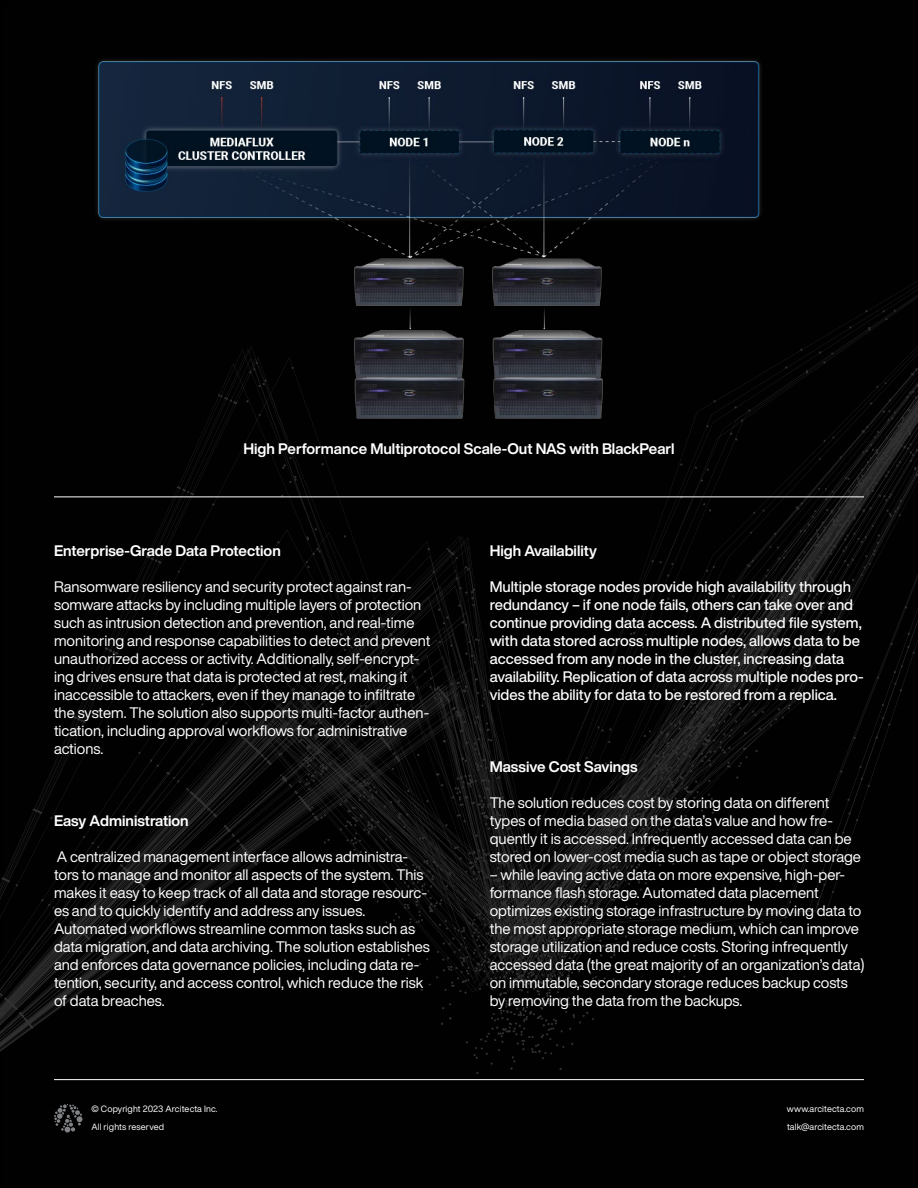
<style>
.page{position:relative;width:918px;height:1188px;background:#fff}
.page>*{position:absolute;margin:0;border:0;box-sizing:border-box;transform-origin:0 0}
.t1{font:15px/18px "Helvetica Now Display";color:#fff}
.t2{font:500 15px/18px "Helvetica Now Display";color:#fff}
.t3{font:700 15px "Helvetica Now Display";color:#fff}
.t4{font:9px "Helvetica Now Display";letter-spacing:.02em;color:#fff}
</style>
<div class="page">
<div style="left:1px;top:1px;width:916px;height:1186px;background:#010101"></div>
<img style="left:97px;top:60px;width:664px;height:129px">
<img style="left:0;top:189px;width:918px;height:943px">
<p class="t3" style="left:243px;top:439px;width:433px">High Performance Multiprotocol Scale-Out NAS with BlackPearl</p>
<p class="t3" style="left:54px;top:541px;width:228px">Enterprise-Grade Data Protection</p>
<p class="t1" style="left:54px;top:578px;width:378px">Ransomware resiliency and security protect against ran&shy;somware attacks by including multiple layers of protection such as intrusion detection and prevention, and real-time monitoring and response capabilities to detect and prevent unauthorized access or activity. Additionally, self-encrypt&shy;ing drives ensure that data is protected at rest, making it inaccessible to attackers, even if they manage to infiltrate the system. The solution also supports multi-factor authen&shy;tication, including approval workflows for administrative actions.</p>
<p class="t3" style="left:54px;top:811px;width:136px">Easy Administration</p>
<p class="t1" style="left:54px;top:848px;width:374px">A centralized management interface allows administra&shy;tors to manage and monitor all aspects of the system. This makes it easy to keep track of all data and storage resourc&shy;es and to quickly identify and address any issues.</p>
<p class="t1" style="left:54px;top:920px;width:377px">Automated workflows streamline common tasks such as data migration, and data archiving. The solution establishes and enforces data governance policies, including data re&shy;tention, security, and access control, which reduce the risk of data breaches.</p>
<p class="t4" style="left:92px;top:1102px;width:128px">© Copyright 2023 Arcitecta Inc.</p>
<p class="t4" style="left:92px;top:1120px;width:74px">All rights reserved</p>
<p class="t3" style="left:490px;top:541px;width:109px">High Availability</p>
<p class="t2" style="left:490px;top:578px;width:375px">Multiple storage nodes provide high availability through redundancy – if one node fails, others can take over and continue providing data access. A distributed file system, with data stored across multiple nodes, allows data to be accessed from any node in the cluster, increasing data availability. Replication of data across multiple nodes pro&shy;vides the ability for data to be restored from a replica.</p>
<p class="t3" style="left:490px;top:757px;width:149px">Massive Cost Savings</p>
<p class="t1" style="left:490px;top:794px;width:373px">The solution reduces cost by storing data on different types of media based on the data’s value and how fre&shy;quently it is accessed. Infrequently accessed data can be stored on lower-cost media such as tape or object storage</p>
<p class="t1" style="left:490px;top:866px;width:376px">– while leaving active data on more expensive, high-per&shy;formance flash storage. Automated data placement optimizes existing storage infrastructure by moving data to the most appropriate storage medium, which can improve storage utilization and reduce costs. Storing infrequently accessed data (the great majority of an organization’s data) on immutable, secondary storage reduces backup costs by removing the data from the backups.</p>
<p class="t4" style="left:787px;top:1102px;width:79px">www.arcitecta.com</p>
<p class="t4" style="left:787px;top:1120px;width:78px">talk@arcitecta.com</p>
</div>
